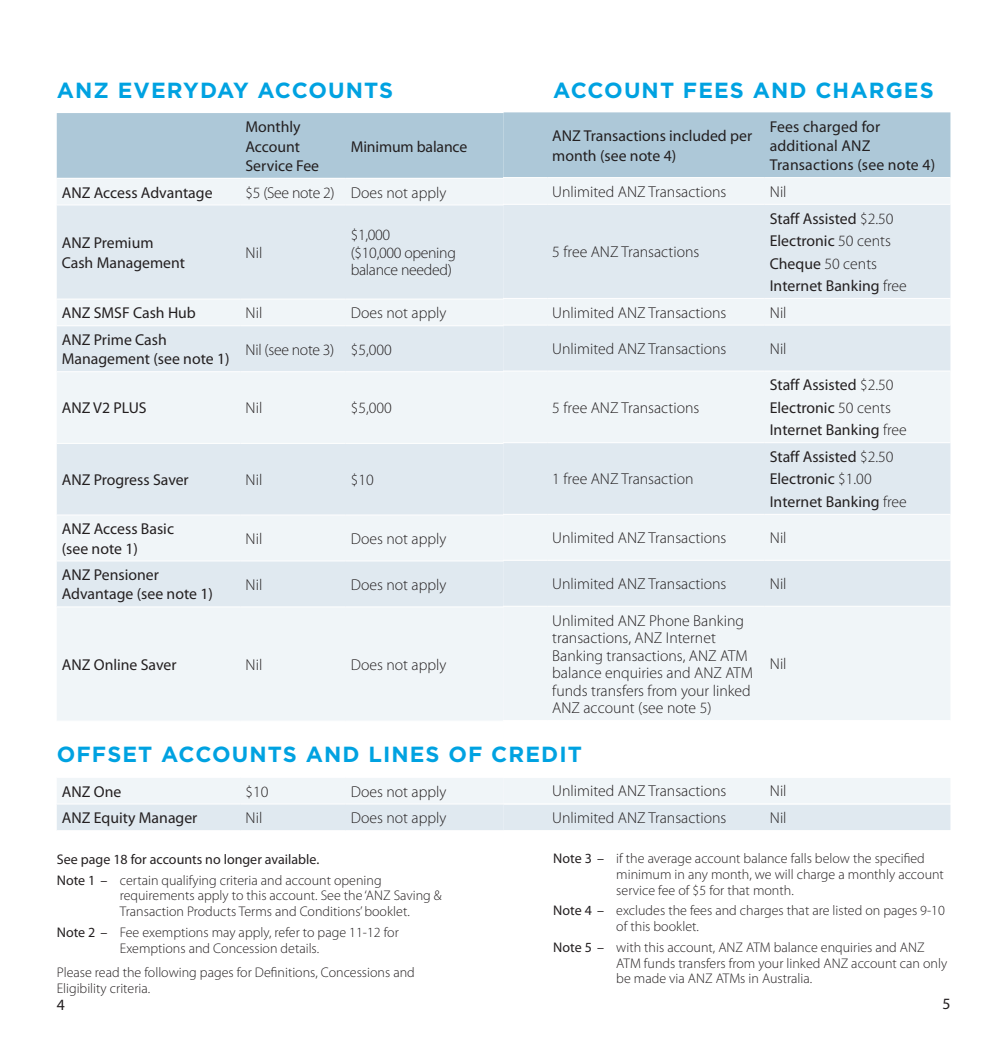
<style>
.page{position:relative;width:993px;height:1042px;background:#fff}
.page>*{position:absolute;margin:0;border:0;box-sizing:border-box;transform-origin:0 0}
.t1{font:700 21.88px "Gotham";letter-spacing:.05em;color:#00a2e1}
.t2{font:300 15.75px/17.5px "Myriad Pro";color:#231f20}
.t3{font:15.75px/19.2px "Myriad Pro";color:#231f20}
.t4{font:300 15.75px/17.5px "Myriad Pro";letter-spacing:-.02em;color:#231f20}
.t5{font:300 14px/15.8px "Myriad Pro";color:#231f20}
.t6{font:14px/20.7px "Myriad Pro";color:#231f20}
.s1{font-weight:300}
.s2{font-weight:400}
</style>
<div class="page">
<div style="left:57px;top:179px;width:446px;height:542px;background:#f0f5f8"></div>
<svg style="left:57px;top:205px;width:446px;height:401px;fill:#e0e9f0"></svg>
<hr style="left:57px;top:204px;width:183px;height:1px;background:#fff">
<hr style="left:240px;top:204px;width:105px;height:1px;background:#fff">
<hr style="left:345px;top:204px;width:158px;height:1px;background:#fff">
<hr style="left:57px;top:371px;width:183px;height:1px;background:#fff">
<hr style="left:240px;top:371px;width:105px;height:1px;background:#fff">
<hr style="left:345px;top:371px;width:158px;height:1px;background:#fff">
<hr style="left:57px;top:443px;width:183px;height:1px;background:#fff">
<hr style="left:240px;top:443px;width:105px;height:1px;background:#fff">
<hr style="left:345px;top:443px;width:158px;height:1px;background:#fff">
<hr style="left:57px;top:514px;width:183px;height:1px;background:#fff">
<hr style="left:240px;top:514px;width:105px;height:1px;background:#fff">
<hr style="left:345px;top:514px;width:158px;height:1px;background:#fff">
<hr style="left:57px;top:299px;width:183px;height:1px;background:#fff">
<hr style="left:57px;top:560px;width:183px;height:1px;background:#fff">
<hr style="left:240px;top:299px;width:105px;height:1px;background:#fff">
<hr style="left:240px;top:560px;width:105px;height:1px;background:#fff">
<hr style="left:345px;top:299px;width:158px;height:1px;background:#fff">
<hr style="left:345px;top:560px;width:158px;height:1px;background:#fff">
<hr style="left:57px;top:325px;width:183px;height:1px;background:#fff">
<hr style="left:57px;top:606px;width:183px;height:1px;background:#fff">
<hr style="left:240px;top:325px;width:105px;height:1px;background:#fff">
<hr style="left:240px;top:606px;width:105px;height:1px;background:#fff">
<hr style="left:345px;top:325px;width:158px;height:1px;background:#fff">
<hr style="left:345px;top:606px;width:158px;height:1px;background:#fff">
<div style="left:57px;top:112px;width:893px;height:66px;background:#adc8d8"></div>
<div style="left:503px;top:178px;width:447px;height:542px;background:#f0f5f8"></div>
<svg style="left:503px;top:205px;width:447px;height:401px;fill:#e0e9f0"></svg>
<hr style="left:503px;top:177px;width:44px;height:1px;background:#fff">
<hr style="left:547px;top:177px;width:217px;height:1px;background:#fff">
<hr style="left:764px;top:177px;width:186px;height:1px;background:#fff">
<hr style="left:503px;top:204px;width:44px;height:1px;background:#fff">
<hr style="left:547px;top:204px;width:217px;height:1px;background:#fff">
<hr style="left:764px;top:204px;width:186px;height:1px;background:#fff">
<hr style="left:503px;top:371px;width:44px;height:1px;background:#fff">
<hr style="left:547px;top:371px;width:217px;height:1px;background:#fff">
<hr style="left:764px;top:371px;width:186px;height:1px;background:#fff">
<hr style="left:503px;top:442px;width:44px;height:1px;background:#fff">
<hr style="left:547px;top:442px;width:217px;height:1px;background:#fff">
<hr style="left:764px;top:442px;width:186px;height:1px;background:#fff">
<hr style="left:503px;top:514px;width:44px;height:1px;background:#fff">
<hr style="left:547px;top:514px;width:217px;height:1px;background:#fff">
<hr style="left:764px;top:514px;width:186px;height:1px;background:#fff">
<hr style="left:503px;top:298px;width:44px;height:1px;background:#fff">
<hr style="left:503px;top:560px;width:44px;height:1px;background:#fff">
<hr style="left:547px;top:298px;width:217px;height:1px;background:#fff">
<hr style="left:547px;top:560px;width:217px;height:1px;background:#fff">
<hr style="left:764px;top:298px;width:186px;height:1px;background:#fff">
<hr style="left:764px;top:560px;width:186px;height:1px;background:#fff">
<hr style="left:503px;top:325px;width:44px;height:1px;background:#fff">
<hr style="left:503px;top:606px;width:44px;height:1px;background:#fff">
<hr style="left:547px;top:325px;width:217px;height:1px;background:#fff">
<hr style="left:547px;top:606px;width:217px;height:1px;background:#fff">
<hr style="left:764px;top:325px;width:186px;height:1px;background:#fff">
<hr style="left:764px;top:606px;width:186px;height:1px;background:#fff">
<svg style="left:57px;top:778px;width:893px;height:52px"></svg>
<h1 class="t1" style="left:57px;top:78px;width:338px">ANZ EVERYDAY ACCOUNTS</h1>
<p class="t3" style="left:245px;top:117px;width:75px">Monthly<br>Account<br>Service Fee</p>
<p class="t3" style="left:350px;top:136px;width:118px">Minimum balance</p>
<p class="t3" style="left:62px;top:182px;width:152px">ANZ Access Advantage</p>
<p class="t2" style="left:245px;top:183px;width:202px">$5 (See note 2) Does not apply</p>
<p class="t3" style="left:62px;top:233px;width:125px">ANZ Premium<br>Cash Management</p>
<p class="t2" style="left:245px;top:244px;width:18px">Nil</p>
<p class="t4" style="left:350px;top:226px;width:107px">$1,000<br>($10,000 opening balance needed)</p>
<p class="t3" style="left:62px;top:303px;width:136px">ANZ SMSF Cash Hub</p>
<p class="t2" style="left:245px;top:304px;width:18px">Nil</p>
<p class="t2" style="left:350px;top:304px;width:97px">Does not apply</p>
<p class="t3" style="left:62px;top:330px;width:169px">ANZ Prime Cash<br>Management (see note 1)</p>
<p class="t4" style="left:245px;top:340px;width:148px">Nil (see note 3) $5,000</p>
<p class="t3" style="left:62px;top:398px;width:86px">ANZ V2 PLUS</p>
<p class="t2" style="left:245px;top:399px;width:18px">Nil</p>
<p class="t2" style="left:350px;top:399px;width:43px">$5,000</p>
<p class="t3" style="left:62px;top:470px;width:128px">ANZ Progress Saver</p>
<p class="t2" style="left:245px;top:471px;width:18px">Nil</p>
<p class="t2" style="left:350px;top:471px;width:25px">$10</p>
<p class="t3" style="left:62px;top:519px;width:114px">ANZ Access Basic (see note 1)</p>
<p class="t2" style="left:245px;top:530px;width:18px">Nil</p>
<p class="t2" style="left:350px;top:530px;width:97px">Does not apply</p>
<p class="t3" style="left:62px;top:565px;width:153px">ANZ Pensioner<br>Advantage (see note 1)</p>
<p class="t2" style="left:245px;top:576px;width:18px">Nil</p>
<p class="t2" style="left:350px;top:576px;width:97px">Does not apply</p>
<p class="t3" style="left:62px;top:655px;width:116px">ANZ Online Saver</p>
<p class="t2" style="left:245px;top:656px;width:18px">Nil</p>
<p class="t2" style="left:350px;top:656px;width:97px">Does not apply</p>
<h1 class="t1" style="left:553px;top:77px;width:382px">ACCOUNT FEES AND CHARGES</h1>
<p class="t3" style="left:552px;top:126px;width:201px">ANZ Transactions included per month (see note 4)</p>
<p class="t3" style="left:769px;top:116px;width:167px">Fees charged for additional ANZ<br>Transactions (see note 4)</p>
<p class="t2" style="left:552px;top:183px;width:176px">Unlimited ANZ Transactions</p>
<p class="t2" style="left:769px;top:183px;width:18px">Nil</p>
<p class="t2" style="left:552px;top:243px;width:149px">5 free ANZ Transactions</p>
<p class="t3" style="left:769px;top:207px;width:139px;line-height:22.4px">Staff Assisted <span class="s1">$2.50<br></span>Electronic <span class="s1">50 cents<br></span>Cheque <span class="s1">50 cents<br></span>Internet Banking <span class="s1">free</span></p>
<p class="t2" style="left:552px;top:303px;width:176px">Unlimited ANZ Transactions</p>
<p class="t2" style="left:769px;top:303px;width:18px">Nil</p>
<p class="t2" style="left:552px;top:340px;width:176px">Unlimited ANZ Transactions</p>
<p class="t2" style="left:769px;top:340px;width:18px">Nil</p>
<p class="t2" style="left:552px;top:399px;width:149px">5 free ANZ Transactions</p>
<p class="t2" style="left:552px;top:470px;width:143px">1 free ANZ Transaction</p>
<p class="t3" style="left:769px;top:374px;width:139px;line-height:22.4px">Staff Assisted <span class="s1">$2.50<br></span>Electronic <span class="s1">50 cents<br></span>Internet Banking <span class="s1">free</span></p>
<p class="t3" style="left:769px;top:445px;width:139px;line-height:22.4px">Staff Assisted <span class="s1">$2.50<br></span>Electronic <span class="s1">$1.00<br></span>Internet Banking <span class="s1">free</span></p>
<p class="t2" style="left:552px;top:529px;width:176px">Unlimited ANZ Transactions</p>
<p class="t2" style="left:769px;top:529px;width:18px">Nil</p>
<p class="t2" style="left:552px;top:575px;width:176px">Unlimited ANZ Transactions</p>
<p class="t2" style="left:769px;top:575px;width:18px">Nil</p>
<p class="t2" style="left:552px;top:611px;width:202px">Unlimited ANZ Phone Banking transactions, ANZ Internet<br>Banking transactions, ANZ ATM balance enquiries and ANZ ATM funds transfers from your linked<br>ANZ account (see note 5)</p>
<p class="t2" style="left:769px;top:655px;width:18px">Nil</p>
<h1 class="t1" style="left:57px;top:742px;width:526px">OFFSET ACCOUNTS AND LINES OF CREDIT</h1>
<p class="t3" style="left:62px;top:781px;width:61px">ANZ One</p>
<p class="t2" style="left:245px;top:782px;width:25px">$10</p>
<p class="t2" style="left:350px;top:782px;width:97px">Does not apply</p>
<p class="t3" style="left:62px;top:808px;width:137px">ANZ Equity Manager</p>
<p class="t2" style="left:245px;top:809px;width:18px">Nil</p>
<p class="t2" style="left:350px;top:809px;width:97px">Does not apply</p>
<p class="t2" style="left:552px;top:782px;width:176px">Unlimited ANZ Transactions</p>
<p class="t2" style="left:769px;top:782px;width:18px">Nil</p>
<p class="t2" style="left:552px;top:808px;width:176px">Unlimited ANZ Transactions</p>
<p class="t2" style="left:769px;top:808px;width:18px">Nil</p>
<p class="t6" style="left:57px;top:848px;width:326px">See page 18 for accounts no longer available.<br>Note 1 – <span class="s1">certain qualifying criteria and account opening</span></p>
<p class="t5" style="left:120px;top:887px;width:323px">requirements apply to this account. See the ‘ANZ Saving &amp;<br>Transaction Products Terms and Conditions’ booklet.</p>
<p class="t5" style="left:120px;top:924px;width:280px;text-indent:-63px"><span class="s2">Note 2 –</span> Fee exemptions may apply, refer to page 11-12 for<br>Exemptions and Concession details.</p>
<p class="t5" style="left:57px;top:964px;width:359px">Please read the following pages for Definitions, Concessions and<br>Eligibility criteria.</p>
<p class="t3" style="left:57px;top:994px;width:10px">4</p>
<p class="t5" style="left:616px;top:850px;width:329px;text-indent:-63px"><span class="s2">Note 3 –</span> if the average account balance falls below the specified minimum in any month, we will charge a monthly account service fee of $5 for that month.</p>
<p class="t5" style="left:616px;top:902px;width:330px;text-indent:-63px"><span class="s2">Note 4 –</span> excludes the fees and charges that are listed on pages 9-10 of this booklet.</p>
<p class="t5" style="left:616px;top:939px;width:332px;text-indent:-63px"><span class="s2">Note 5 –</span> with this account, ANZ ATM balance enquiries and ANZ<br>ATM funds transfers from your linked ANZ account can only be made via ANZ ATMs in Australia.</p>
<p class="t3" style="left:942px;top:994px;width:10px">5</p>
</div>
